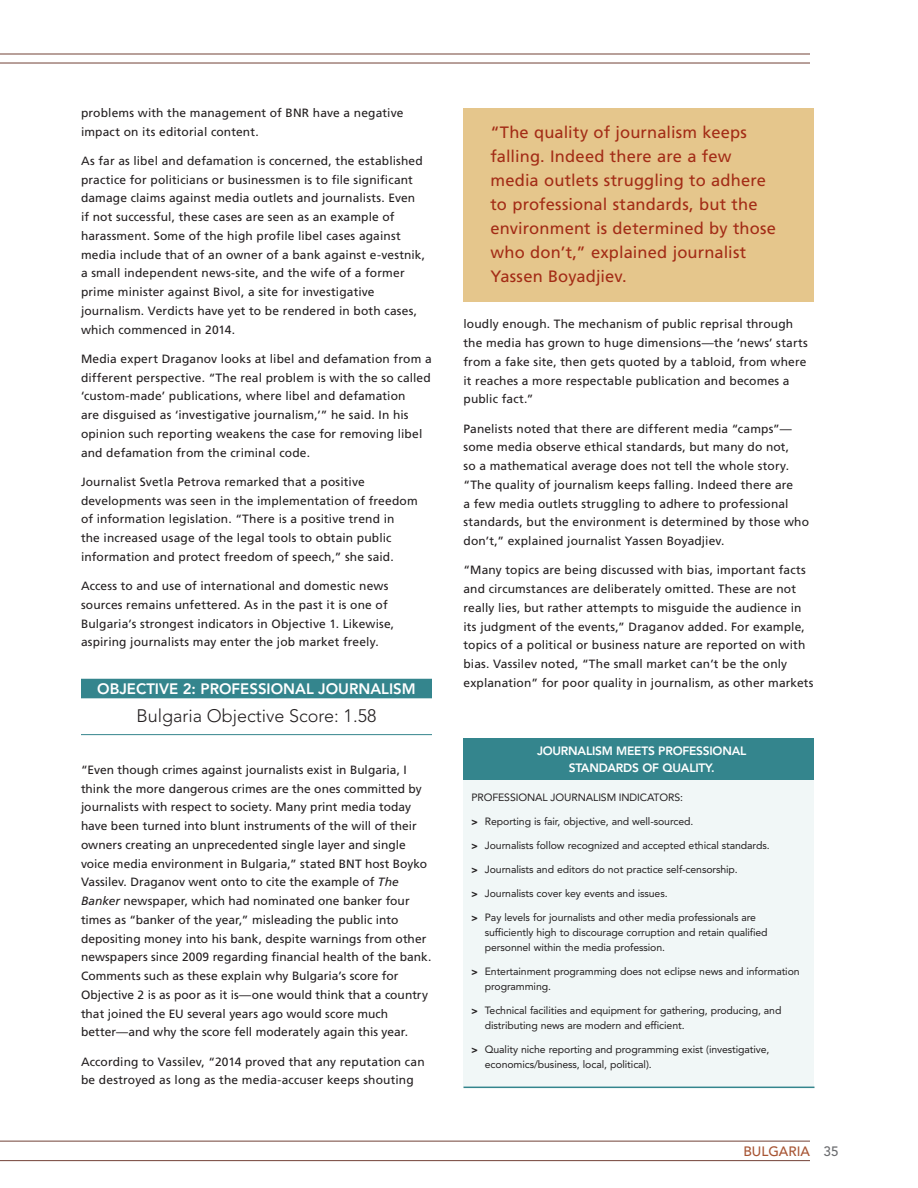
<style>
.page{position:relative;width:918px;height:1188px;background:#fff}
.page>*{position:absolute;margin:0;border:0;box-sizing:border-box;transform-origin:0 0}
.t1{font:300 18px "Avenir";color:#231f20}
.t2{font:16.5px/24px "Frutiger LT Pro";letter-spacing:.01em;color:#a32c16}
.t3{font:800 15px "Avenir";color:#fff}
.t4{font:500 13.5px "Avenir";color:#a75433}
.t5{font:12px/18.8px "Frutiger LT Pro";letter-spacing:.01em;color:#231f20}
.t6{font:800 12px/16.5px "Avenir";letter-spacing:-.02em;color:#fff;text-align:center}
.t7{font:10.5px/15px "Avenir LT Std";letter-spacing:-.01em;color:#231f20}
.s1{font-style:italic}
.s2{font-family:"Frutiger";font-weight:900}
.s3{color:#6c6d70}
</style>
<div class="page">
<hr style="left:0;top:54px;width:810px;height:1px;background:#724237">
<hr style="left:0;top:63px;width:810px;height:1px;background:#724237">
<hr style="left:0;top:1141px;width:810px;height:1px;background:#724237">
<hr style="left:0;top:1160px;width:810px;height:1px;background:#724237">
<div style="left:464px;top:773px;width:350px;height:314px;background:#f1f7f7"></div>
<div style="left:464px;top:738px;width:350px;height:42px;background:#34858d"></div>
<hr style="left:464px;top:1087px;width:350px;height:1px;background:#34858d">
<div style="left:81px;top:679px;width:351px;height:15px;background:#34858d"></div>
<div style="left:81px;top:693px;width:351px;height:5px;background:#34858d"></div>
<hr style="left:81px;top:734px;width:351px;height:1px;background:#34858d">
<div style="left:464px;top:108px;width:350px;height:194px;background:#e5c68c"></div>
<p class="t5" style="left:81px;top:104px;width:324px">problems with the management of BNR have a negative impact on its editorial content.</p>
<p class="t5" style="left:81px;top:152px;width:346px">As far as libel and defamation is concerned, the established practice for politicians or businessmen is to file significant damage claims against media outlets and journalists. Even if not successful, these cases are seen as an example of harassment. Some of the high profile libel cases against media include that of an owner of a bank against e-vestnik, a small independent news-site, and the wife of a former prime minister against Bivol, a site for investigative journalism. Verdicts have yet to be rendered in both cases, which commenced in 2014.</p>
<p class="t5" style="left:81px;top:349px;width:352px">Media expert Draganov looks at libel and defamation from a different perspective. “The real problem is with the so called ‘custom-made’ publications, where libel and defamation<br>are disguised as ‘investigative journalism,’” he said. In his opinion such reporting weakens the case for removing libel and defamation from the criminal code.</p>
<p class="t5" style="left:81px;top:472px;width:338px">Journalist Svetla Petrova remarked that a positive developments was seen in the implementation of freedom of information legislation. “There is a positive trend in<br>the increased usage of the legal tools to obtain public information and protect freedom of speech,” she said.</p>
<p class="t5" style="left:81px;top:577px;width:315px">Access to and use of international and domestic news sources remains unfettered. As in the past it is one of Bulgaria’s strongest indicators in Objective 1. Likewise, aspiring journalists may enter the job market freely.</p>
<p class="t3" style="left:97px;top:680px;width:320px">OBJECTIVE 2: PROFESSIONAL JOURNALISM</p>
<h1 class="t1" style="left:137px;top:705px;width:241px">Bulgaria Objective Score: 1.58</h1>
<p class="t5" style="left:81px;top:761px;width:352px">“Even though crimes against journalists exist in Bulgaria, I think the more dangerous crimes are the ones committed by journalists with respect to society. Many print media today have been turned into blunt instruments of the will of their owners creating an unprecedented single layer and single voice media environment in Bulgaria,” stated BNT host Boyko Vassilev. Draganov went onto to cite the example of <span class="s1">The Banker</span> newspaper, which had nominated one banker four times as “banker of the year,” misleading the public into depositing money into his bank, despite warnings from other newspapers since 2009 regarding financial health of the bank.<br>Comments such as these explain why Bulgaria’s score for Objective 2 is as poor as it is—one would think that a country that joined the EU several years ago would score much better—and why the score fell moderately again this year.</p>
<p class="t5" style="left:81px;top:1052px;width:345px">According to Vassilev, “2014 proved that any reputation can be destroyed as long as the media-accuser keeps shouting</p>
<h2 class="t2" style="left:490px;top:121px;width:287px">“The quality of journalism keeps falling. Indeed there are a few media outlets struggling to adhere to professional standards, but the environment is determined by those who don’t,” explained journalist<br>Yassen Boyadjiev.</h2>
<p class="t5" style="left:464px;top:315px;width:346px">loudly enough. The mechanism of public reprisal through the media has grown to huge dimensions—the ‘news’ starts from a fake site, then gets quoted by a tabloid, from where it reaches a more respectable publication and becomes a public fact.”</p>
<p class="t5" style="left:464px;top:419px;width:347px">Panelists noted that there are different media “camps”— some media observe ethical standards, but many do not,<br>so a mathematical average does not tell the whole story. “The quality of journalism keeps falling. Indeed there are<br>a few media outlets struggling to adhere to professional standards, but the environment is determined by those who don’t,” explained journalist Yassen Boyadjiev.</p>
<p class="t5" style="left:464px;top:561px;width:352px">“Many topics are being discussed with bias, important facts and circumstances are deliberately omitted. These are not really lies, but rather attempts to misguide the audience in its judgment of the events,” Draganov added. For example, topics of a political or business nature are reported on with bias. Vassilev noted, “The small market can’t be the only explanation” for poor quality in journalism, as other markets</p>
<p class="t6" style="left:537px;top:743px;width:211px">JOURNALISM MEETS PROFESSIONAL<br>STANDARDS OF QUALITY.</p>
<p class="t7" style="left:471px;top:790px;width:213px">PROFESSIONAL JOURNALISM INDICATORS:</p>
<p class="t7" style="left:471px;top:814px;width:223px"><span class="s2">&gt;</span> Reporting is fair, objective, and well-sourced.</p>
<p class="t7" style="left:471px;top:838px;width:300px"><span class="s2">&gt;</span> Journalists follow recognized and accepted ethical standards.</p>
<p class="t7" style="left:471px;top:862px;width:268px"><span class="s2">&gt;</span> Journalists and editors do not practice self-censorship.</p>
<p class="t7" style="left:471px;top:886px;width:198px"><span class="s2">&gt;</span> Journalists cover key events and issues.</p>
<p class="t7" style="left:485px;top:910px;width:284px;text-indent:-14px"><span class="s2">&gt;</span> Pay levels for journalists and other media professionals are sufficiently high to discourage corruption and retain qualified personnel within the media profession.</p>
<p class="t7" style="left:485px;top:964px;width:316px;text-indent:-14px"><span class="s2">&gt;</span> Entertainment programming does not eclipse news and information programming.</p>
<p class="t7" style="left:485px;top:1003px;width:298px;text-indent:-14px"><span class="s2">&gt;</span> Technical facilities and equipment for gathering, producing, and distributing news are modern and efficient.</p>
<p class="t7" style="left:485px;top:1042px;width:286px;text-indent:-14px"><span class="s2">&gt;</span> Quality niche reporting and programming exist (investigative, economics/business, local, political).</p>
<p class="t4" style="left:743px;top:1144px;width:97px">BULGARIA <span class="s3">35</span></p>
</div>
